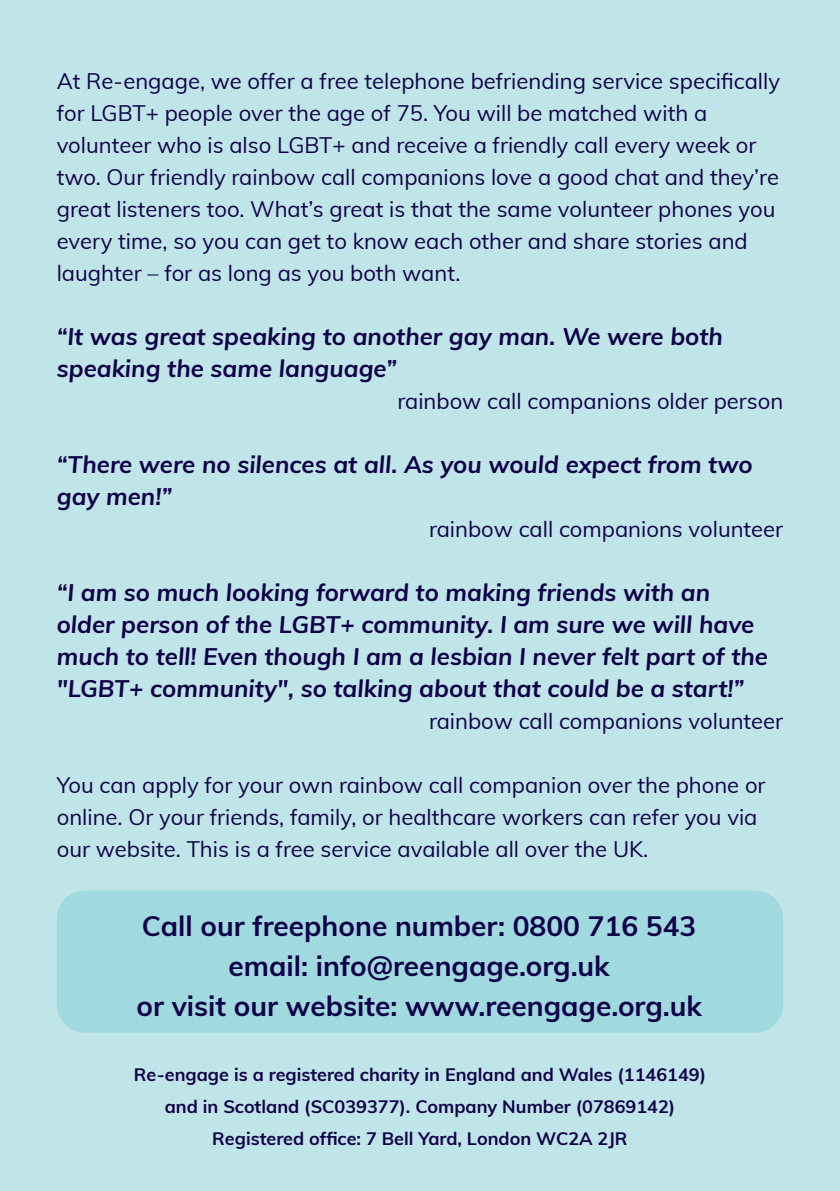
<style>
.page{position:relative;width:840px;height:1191px;background:#fff}
.page>*{position:absolute;margin:0;border:0;box-sizing:border-box;transform-origin:0 0}
.t1{font:700 28px/40px "Muli";color:#100249;text-align:center}
.t2{font:italic 700 24px/32px "Muli";color:#100249}
.t3{font:22px/32px "Muli";color:#100249}
.t4{font:700 18px/32px "Muli";color:#100249;text-align:center}
</style>
<div class="page">
<div style="left:0;top:0;width:839px;height:1191px;background:#c0e5e8"></div>
<div style="left:57px;top:890px;width:725px;height:142px;background:#a1dade;border-radius:28px"></div>
<p class="t3" style="left:57px;top:64px;width:724px">At Re-engage, we offer a free telephone befriending service specifically for LGBT+ people over the age of 75. You will be matched with a volunteer who is also LGBT+ and receive a friendly call every week or two. Our friendly rainbow call companions love a good chat and they’re great listeners too. What’s great is that the same volunteer phones you every time, so you can get to know each other and share stories and laughter – for as long as you both want.</p>
<p class="t2" style="left:57px;top:319px;width:667px">“It was great speaking to another gay man. We were both speaking the same language”</p>
<p class="t3" style="left:397px;top:384px;width:387px">rainbow call companions older person</p>
<p class="t2" style="left:57px;top:447px;width:697px">“There were no silences at all. As you would expect from two gay men!”</p>
<p class="t3" style="left:429px;top:512px;width:355px">rainbow call companions volunteer</p>
<p class="t2" style="left:57px;top:575px;width:712px">“I am so much looking forward to making friends with an older person of the LGBT+ community. I am sure we will have much to tell! Even though I am a lesbian I never felt part of the "LGBT+ community", so talking about that could be a start!”</p>
<p class="t3" style="left:429px;top:704px;width:355px">rainbow call companions volunteer</p>
<p class="t3" style="left:57px;top:768px;width:710px">You can apply for your own rainbow call companion over the phone or online. Or your friends, family, or healthcare workers can refer you via our website. This is a free service available all over the UK.</p>
<p class="t1" style="left:136px;top:904px;width:566px">Call our freephone number: 0800 716 543 email: info@reengage.org.uk<br>or visit our website: www.reengage.org.uk</p>
<p class="t4" style="left:134px;top:1057px;width:573px">Re-engage is a registered charity in England and Wales (1146149) and in Scotland (SC039377). Company Number (07869142)<br>Registered office: 7 Bell Yard, London WC2A 2JR</p>
</div>
